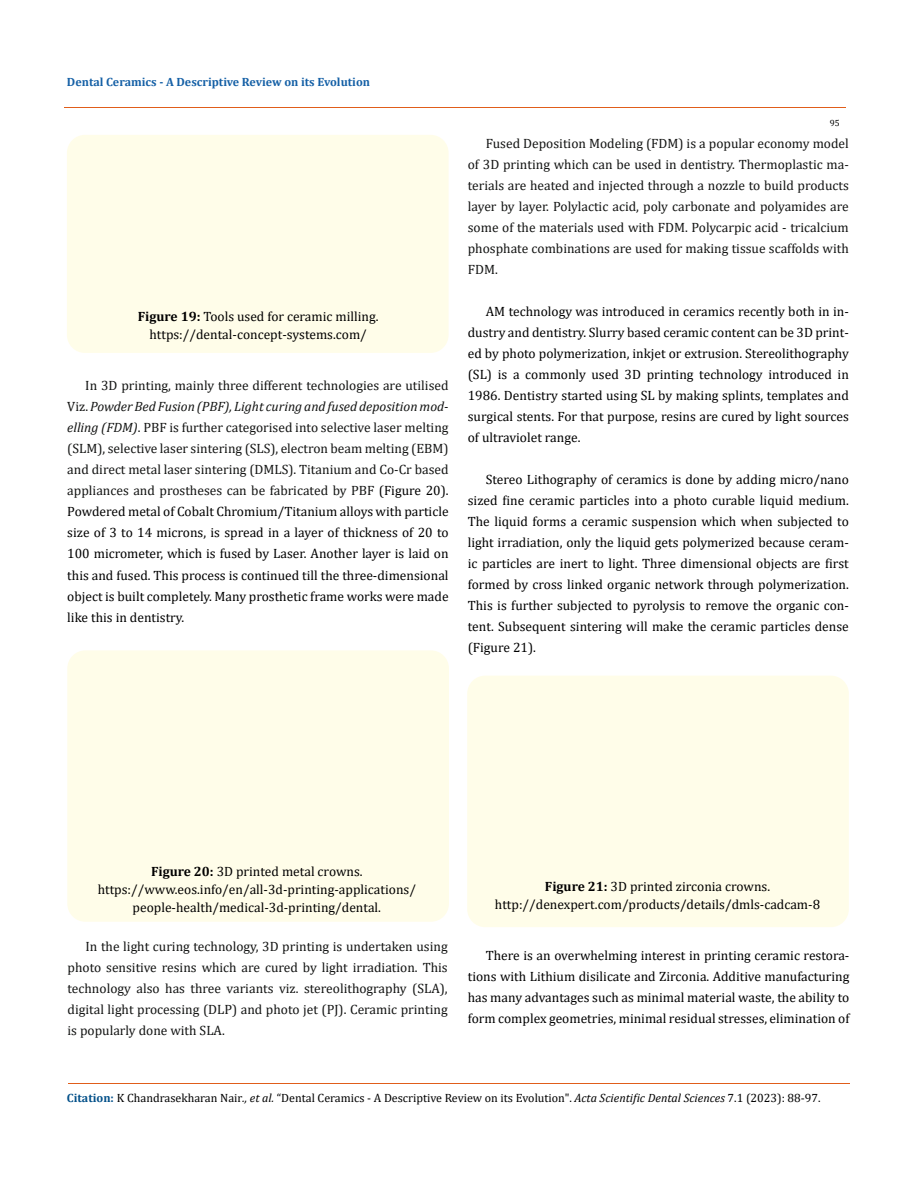
<style>
.page{position:relative;width:917px;height:1188px;background:#fff}
.page>*{position:absolute;margin:0;border:0;box-sizing:border-box;transform-origin:0 0}
.t1{font:13.5px/21px "Cambria";color:#000;text-align:justify}
.t2{font:13.5px/21px "Cambria";color:#131413;text-align:justify}
.t3{font:12px "Cambria";color:#000}
.t4{font:700 12px "Cambria";color:#1560a6}
.t5{font:9px "Cambria";color:#000}
.s1{font-weight:700}
.s2{color:#131413}
.s3{font-style:italic;color:#131413}
.s4{font-weight:700;color:#035089}
.s5{font-style:italic}
</style>
<div class="page">
<div style="left:67px;top:135px;width:381px;height:218px;background:#fffde9;border-radius:18px"></div>
<div style="left:67px;top:650px;width:382px;height:272px;background:#fffde9;border-radius:18px"></div>
<div style="left:467px;top:676px;width:381px;height:251px;background:#fffde9;border-radius:18px"></div>
<hr style="left:64px;top:108px;width:781px;height:1px;background:#e05d1a">
<hr style="left:68px;top:1084px;width:781px;height:1px;background:#e05d1a">
<p class="t4" style="left:67px;top:73px;width:304px">Dental Ceramics - A Descriptive Review on its Evolution</p>
<p class="t1" style="left:138px;top:308px;width:242px;line-height:18px;text-align:center"><span class="s1">Figure 19:</span> Tools used for ceramic milling. https://dental-concept-systems.com/</p>
<p class="t1" style="left:67px;top:375px;width:383px;text-indent:18px"><span class="s2">In 3D printing, mainly three different technologies are utilised Viz.</span> <span class="s3">Powder Bed Fusion (PBF), Light curing and fused deposition mod&shy;elling (FDM)</span><span class="s2">. PBF is further categorised into selective laser melting (SLM), selective laser sintering (SLS), electron beam melting (EBM) and direct metal laser sintering (DMLS). Titanium and Co-Cr based appliances and prostheses can be fabricated by PBF</span> (Figure 20).<br>Powdered metal of Cobalt Chromium/Titanium alloys with particle size of 3 to 14 microns, is spread in a layer of thickness of 20 to 100 micrometer, which is fused by Laser. Another layer is laid on this and fused. This process is continued till the three-dimensional object is built completely. Many prosthetic frame works were made like this in dentistry.</p>
<p class="t5" style="left:829px;top:118px;width:11px">95</p>
<p class="t2" style="left:468px;top:133px;width:382px;text-indent:18px">Fused Deposition Modeling (FDM) is a popular economy model of 3D printing which can be used in dentistry. Thermoplastic ma&shy;terials are heated and injected through a nozzle to build products layer by layer. Polylactic acid, poly carbonate and polyamides are some of the materials used with FDM. Polycarpic acid - tricalcium phosphate combinations are used for making tissue scaffolds with FDM.</p>
<p class="t1" style="left:468px;top:301px;width:382px;text-indent:18px">AM technology was introduced in ceramics recently both in in&shy;dustry and dentistry. Slurry based ceramic content can be 3D print&shy;ed by photo polymerization, inkjet or extrusion. Stereolithography (SL) is a commonly used 3D printing technology introduced in 1986. Dentistry started using SL by making splints, templates and surgical stents. For that purpose, resins are cured by light sources of ultraviolet range.</p>
<p class="t1" style="left:468px;top:469px;width:382px;text-indent:18px">Stereo Lithography of ceramics is done by adding micro/nano sized fine ceramic particles into a photo curable liquid medium.<br>The liquid forms a ceramic suspension which when subjected to light irradiation, only the liquid gets polymerized because ceram&shy;ic particles are inert to light. Three dimensional objects are first formed by cross linked organic network through polymerization.<br>This is further subjected to pyrolysis to remove the organic con&shy;tent. Subsequent sintering will make the ceramic particles dense (Figure 21).</p>
<p class="t1" style="left:98px;top:862px;width:320px;line-height:18px;text-align:center"><span class="s1">Figure 20:</span> 3D printed metal crowns. https://www.eos.info/en/all-3d-printing-applications/ people-health/medical-3d-printing/dental.</p>
<p class="t2" style="left:68px;top:936px;width:381px;text-indent:18px">In the light curing technology, 3D printing is undertaken using photo sensitive resins which are cured by light irradiation. This technology also has three variants viz. stereolithography (SLA), digital light processing (DLP) and photo jet (PJ). Ceramic printing is popularly done with SLA.</p>
<p class="t1" style="left:495px;top:877px;width:327px;line-height:18px;text-align:center"><span class="s1">Figure 21:</span> 3D printed zirconia crowns. http://denexpert.com/products/details/dmls-cadcam-8</p>
<p class="t1" style="left:468px;top:945px;width:383px;text-indent:18px">There is an overwhelming interest in printing ceramic restora&shy;tions with Lithium disilicate and Zirconia. Additive manufacturing has many advantages such as minimal material waste, the ability to form complex geometries, minimal residual stresses, elimination of</p>
<p class="t3" style="left:67px;top:1090px;width:755px"><span class="s4">Citation:</span> K Chandrasekharan Nair<span class="s5">., et al.</span> “Dental Ceramics - A Descriptive Review on its Evolution". <span class="s5">Acta Scientific Dental Sciences</span> 7.1 (2023): 88-97.</p>
</div>
